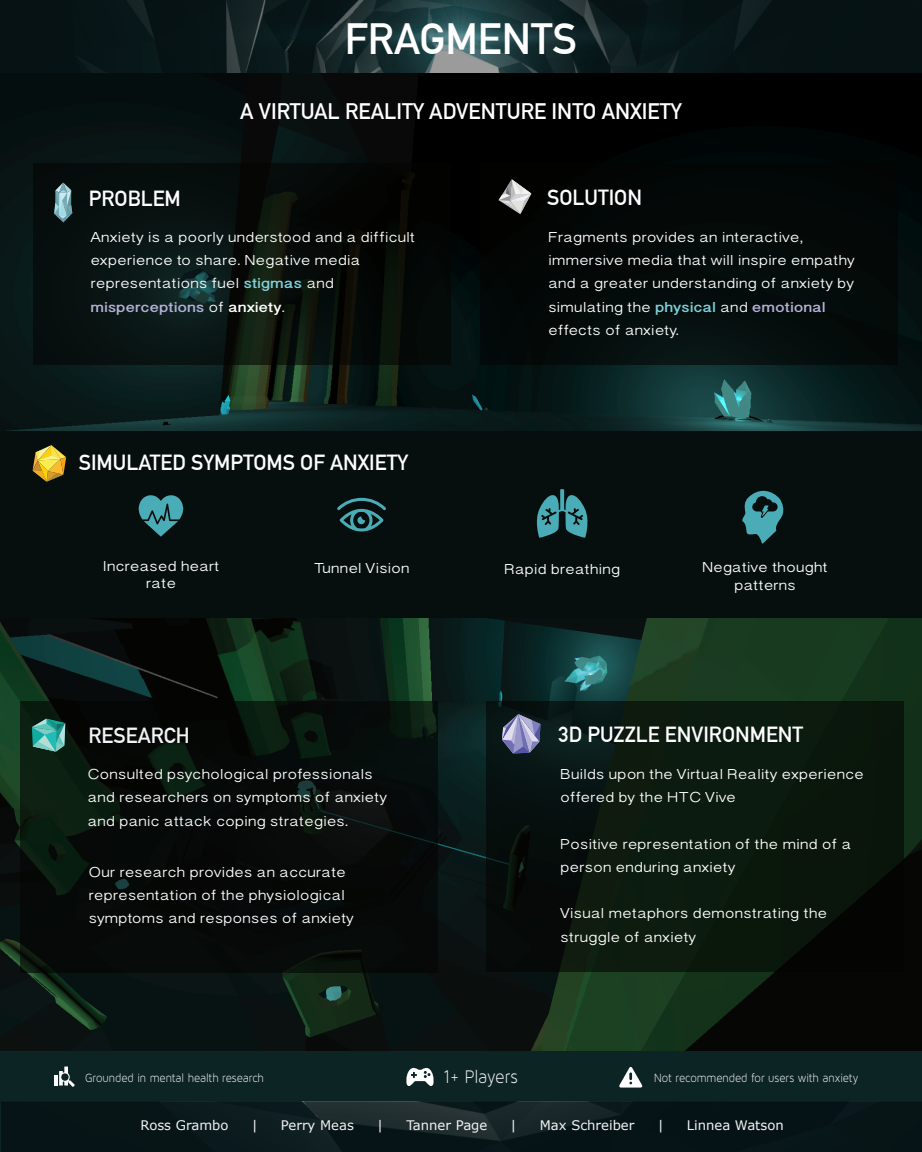
<style>
.page{position:relative;width:922px;height:1152px;background:#fff}
.page>*{position:absolute;margin:0;border:0;box-sizing:border-box;transform-origin:0 0}
.t1{font:700 42.8px "DIN Alternate";color:#fff}
.t2{font:700 22px "DIN Alternate";color:#fff}
.t3{font:700 21.44px "DIN Alternate";color:#fff}
.t4{font:700 21.44px "DIN Alternate";color:#f2f3f4}
.t5{font:19.6px "Maven Pro Light 300";letter-spacing:-.01em;color:#f2f3f4;scale:.9 1}
.t6{font:16px/23.2px "Oriya Sangam MN";color:#fff;scale:1.2 1}
.t7{font:13.2px "Verdana";color:#f2f3f4}
.t8{font:12.8px "Maven Pro Light 300";letter-spacing:-.005em;color:#f2f3f4;scale:.9 1}
.s1{font-weight:700;color:#7ed0db}
.s2{font-weight:700;color:#b4b1d7}
.s3{font-weight:700}
</style>
<div class="page">
<img style="left:0;top:617px;width:922px;height:435px">
<img style="left:0;top:73px;width:922px;height:358px">
<svg style="left:21px;top:701px;width:417px;height:271px;background:#070d0a"></svg>
<svg style="left:0;top:0;width:922px;height:73px;background:#112224"></svg>
<div style="left:0;top:1052px;width:922px;height:100px;background:#0d2424"></div>
<svg style="left:1px;top:1102px;width:921px;height:50px;fill:#071517"></svg>
<svg style="left:486px;top:702px;width:417px;height:270px;background:#09150d"></svg>
<svg style="left:619px;top:1067px;width:23px;height:21px"></svg>
<hr style="left:54px;top:1075px;width:4px;height:11px;background:#fff">
<svg style="left:59px;top:1067px;width:16px;height:20px"></svg>
<svg style="left:406px;top:1067px;width:28px;height:19px"></svg>
<div style="left:0;top:431px;width:922px;height:186px;background:#070f0e"></div>
<svg style="left:502px;top:714px;width:38px;height:40px;background:#76799b"></svg>
<svg style="left:33px;top:445px;width:33px;height:37px"></svg>
<svg style="left:33px;top:163px;width:417px;height:202px;background:#08100d"></svg>
<svg style="left:54px;top:183px;width:18px;height:39px"></svg>
<div style="left:480px;top:163px;width:418px;height:202px;background:#040503"></div>
<svg style="left:498px;top:179px;width:33px;height:35px"></svg>
<svg style="left:32px;top:719px;width:33px;height:33px"></svg>
<svg style="left:138px;top:495px;width:45px;height:42px"></svg>
<svg style="left:536px;top:489px;width:52px;height:49px"></svg>
<svg style="left:742px;top:491px;width:42px;height:53px"></svg>
<svg style="left:337px;top:498px;width:49px;height:34px"></svg>
<svg style="left:357px;top:517px;width:8px;height:7px"></svg>
<h1 class="t1" style="left:345px;top:6px;width:234px">FRAGMENTS</h1>
<h2 class="t2" style="left:240px;top:95px;width:443px">A VIRTUAL REALITY ADVENTURE INTO ANXIETY</h2>
<h3 class="t3" style="left:89px;top:182px;width:94px">PROBLEM</h3>
<p class="t6" style="left:90px;top:225px;width:272px">Anxiety is a poorly understood and a difficult experience to share. Negative media representations fuel <span class="s1">stigmas</span> and <span class="s2">misperceptions</span> of <span class="s3">anxiety</span>.</p>
<h3 class="t3" style="left:79px;top:446px;width:331px">SIMULATED SYMPTOMS OF ANXIETY</h3>
<h3 class="t3" style="left:547px;top:181px;width:96px">SOLUTION</h3>
<p class="t6" style="left:548px;top:225px;width:257px">Fragments provides an interactive, immersive media that will inspire empathy and a greater understanding of anxiety by simulating the <span class="s1">physical</span> and <span class="s2">emotional </span>effects of anxiety.</p>
<p class="t6" style="left:102px;top:556px;width:99px;line-height:17.6px;text-align:center">Increased heart rate</p>
<p class="t6" style="left:313px;top:556px;width:82px">Tunnel Vision</p>
<p class="t6" style="left:504px;top:557px;width:98px">Rapid breathing</p>
<p class="t6" style="left:702px;top:558px;width:106px;line-height:17.6px;text-align:center">Negative thought patterns</p>
<h3 class="t4" style="left:88px;top:719px;width:103px">RESEARCH</h3>
<h3 class="t3" style="left:558px;top:718px;width:246px">3D PUZZLE ENVIRONMENT</h3>
<p class="t6" style="left:87px;top:762px;width:251px">Consulted psychological professionals and researchers on symptoms of anxiety and panic attack coping strategies.</p>
<p class="t6" style="left:560px;top:762px;width:254px">Builds upon the Virtual Reality experience offered by the HTC Vive</p>
<p class="t6" style="left:560px;top:832px;width:244px">Positive representation of the mind of a person enduring anxiety</p>
<p class="t6" style="left:560px;top:901px;width:224px">Visual metaphors demonstrating the struggle of anxiety</p>
<p class="t6" style="left:88px;top:860px;width:223px">Our research provides an accurate representation of the physiological symptoms and responses of anxiety</p>
<p class="t8" style="left:85px;top:1071px;width:200px">Grounded in mental health research</p>
<p class="t5" style="left:443px;top:1066px;width:85px">1+ Players</p>
<p class="t8" style="left:654px;top:1071px;width:228px">Not recommended for users with anxiety</p>
<p class="t7" style="left:140px;top:1117px;width:89px">Ross Grambo</p>
<p class="t7" style="left:252px;top:1117px;width:7px">|</p>
<p class="t7" style="left:281px;top:1117px;width:74px">Perry Meas</p>
<p class="t7" style="left:377px;top:1117px;width:7px">|</p>
<p class="t7" style="left:406px;top:1117px;width:82px">Tanner Page</p>
<p class="t7" style="left:510px;top:1117px;width:7px">|</p>
<p class="t7" style="left:540px;top:1117px;width:96px">Max Schreiber</p>
<p class="t7" style="left:657px;top:1117px;width:7px">|</p>
<p class="t7" style="left:687px;top:1117px;width:98px">Linnea Watson</p>
</div>
